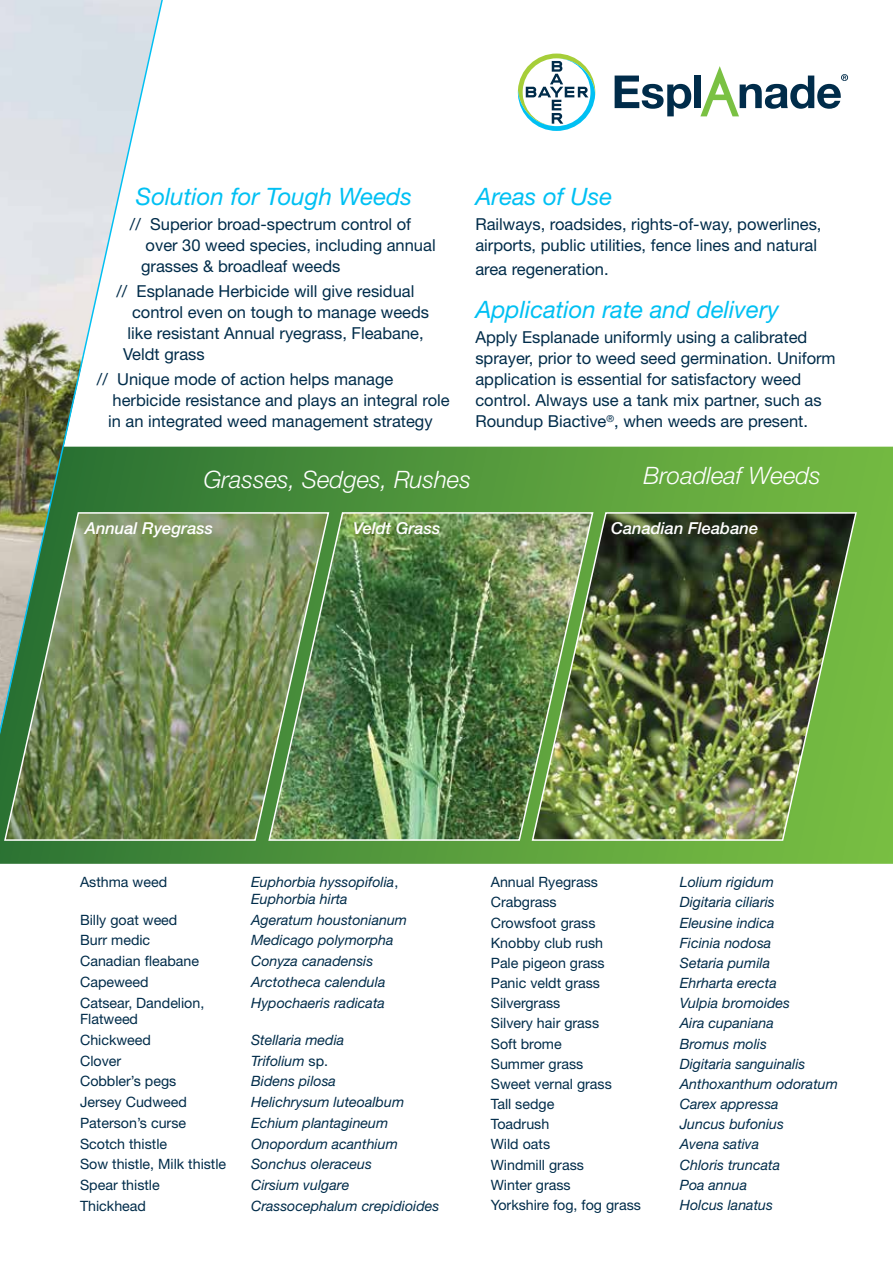
<style>
.page{position:relative;width:893px;height:1263px;background:#fff}
.page>*{position:absolute;margin:0;border:0;box-sizing:border-box;transform-origin:0 0}
.t1{font:italic 24px "Helvetica Neue";color:#00c0f3}
.t2{font:italic 300 24px "Helvetica Neue";color:#fff}
.t3{font:16.5px/21px "Helvetica Neue";color:#002c4a}
.t4{font:italic 500 16.5px "Helvetica Neue";color:#fff}
.t5{font:italic 14.25px/16.5px "Helvetica Neue";color:#002c4a}
.t6{font:14.25px/20.7px "Helvetica Neue";color:#002c4a}
.s1{font-style:normal}
</style>
<div class="page">
<svg style="left:518px;top:54px;width:77px;height:77px"></svg>
<svg style="left:615px;top:76px;width:76px;height:40px"></svg>
<div style="left:694px;top:76px;width:7px;height:32px;background:#002c4a"></div>
<svg style="left:700px;top:66px;width:148px;height:50px"></svg>
<svg style="left:171px;top:447px;width:722px;height:417px;background:#5da33e"></svg>
<svg style="left:0;top:0;width:171px;height:864px"></svg>
<img style="left:3px;top:511px;width:264px;height:330px">
<img style="left:594px;top:511px;width:264px;height:330px">
<img style="left:267px;top:511px;width:327px;height:330px">
<h1 class="t1" style="left:136px;top:182px;width:278px">Solution for Tough Weeds</h1>
<p class="t3" style="left:141px;top:213px;width:296px;text-indent:-11px">// Superior broad-spectrum control of over 30 weed species, including annual grasses &amp; broadleaf weeds</p>
<p class="t3" style="left:116px;top:280px;width:299px">// Esplanade Herbicide will give residual</p>
<p class="t3" style="left:132px;top:301px;width:299px">control even on tough to manage weeds</p>
<p class="t3" style="left:128px;top:322px;width:298px">like resistant Annual ryegrass, Fleabane,</p>
<p class="t3" style="left:123px;top:343px;width:83px">Veldt grass</p>
<p class="t3" style="left:108px;top:369px;width:343px;text-indent:-11px">// Unique mode of action helps manage herbicide resistance and plays an integral role in an integrated weed management strategy</p>
<h1 class="t1" style="left:475px;top:182px;width:139px">Areas of Use</h1>
<p class="t3" style="left:475px;top:213px;width:348px">Railways, roadsides, rights-of-way, powerlines, airports, public utilities, fence lines and natural</p>
<p class="t3" style="left:475px;top:258px;width:135px">area regeneration.</p>
<h1 class="t1" style="left:475px;top:295px;width:305px">Application rate and delivery</h1>
<p class="t3" style="left:475px;top:327px;width:362px">Apply Esplanade uniformly using a calibrated sprayer, prior to weed seed germination. Uniform application is essential for satisfactory weed control. Always use a tank mix partner, such as Roundup Biactive<sup>®</sup>, when weeds are present.</p>
<h1 class="t2" style="left:204px;top:465px;width:269px">Grasses, Sedges, Rushes</h1>
<h1 class="t2" style="left:643px;top:461px;width:179px">Broadleaf Weeds</h1>
<p class="t4" style="left:85px;top:518px;width:130px">Annual Ryegrass</p>
<p class="t4" style="left:353px;top:519px;width:89px">Veldt Grass</p>
<p class="t4" style="left:611px;top:518px;width:149px">Canadian Fleabane</p>
<p class="t6" style="left:80px;top:872px;width:89px">Asthma weed</p>
<p class="t5" style="left:251px;top:874px;width:149px">Euphorbia hyssopifolia<span class="s1">,<br></span>Euphorbia hirta</p>
<p class="t6" style="left:80px;top:909px;width:99px">Billy goat weed</p>
<p class="t5" style="left:251px;top:911px;width:158px">Ageratum houstonianum</p>
<p class="t6" style="left:80px;top:930px;width:72px">Burr medic</p>
<p class="t5" style="left:251px;top:932px;width:144px">Medicago polymorpha</p>
<p class="t6" style="left:80px;top:950px;width:121px">Canadian fleabane</p>
<p class="t5" style="left:251px;top:952px;width:124px">Conyza canadensis</p>
<p class="t6" style="left:80px;top:971px;width:70px">Capeweed</p>
<p class="t5" style="left:251px;top:973px;width:136px">Arctotheca calendula</p>
<p class="t6" style="left:80px;top:992px;width:126px">Catsear, Dandelion,</p>
<p class="t5" style="left:251px;top:994px;width:135px">Hypochaeris radicata</p>
<p class="t6" style="left:80px;top:1008px;width:72px">Flatweed<br>Chickweed</p>
<p class="t5" style="left:251px;top:1031px;width:95px">Stellaria media</p>
<p class="t6" style="left:80px;top:1050px;width:43px">Clover</p>
<p class="t5" style="left:251px;top:1052px;width:79px">Trifolium <span class="s1">sp.</span></p>
<p class="t6" style="left:80px;top:1071px;width:98px">Cobbler’s pegs</p>
<p class="t5" style="left:251px;top:1073px;width:86px">Bidens pilosa</p>
<p class="t6" style="left:80px;top:1091px;width:108px">Jersey Cudweed</p>
<p class="t5" style="left:251px;top:1093px;width:155px">Helichrysum luteoalbum</p>
<p class="t6" style="left:80px;top:1112px;width:108px">Paterson’s curse</p>
<p class="t5" style="left:251px;top:1114px;width:139px">Echium plantagineum</p>
<p class="t6" style="left:80px;top:1133px;width:89px">Scotch thistle</p>
<p class="t5" style="left:251px;top:1135px;width:148px">Onopordum acanthium</p>
<p class="t6" style="left:80px;top:1154px;width:148px">Sow thistle, Milk thistle</p>
<p class="t5" style="left:251px;top:1156px;width:122px">Sonchus oleraceus</p>
<p class="t6" style="left:80px;top:1174px;width:81px">Spear thistle</p>
<p class="t5" style="left:251px;top:1176px;width:100px">Cirsium vulgare</p>
<p class="t6" style="left:80px;top:1195px;width:67px">Thickhead</p>
<p class="t5" style="left:251px;top:1197px;width:190px">Crassocephalum crepidioides</p>
<p class="t6" style="left:491px;top:871px;width:109px">Annual Ryegrass</p>
<p class="t5" style="left:680px;top:874px;width:96px">Lolium rigidum</p>
<p class="t6" style="left:491px;top:892px;width:67px">Crabgrass</p>
<p class="t5" style="left:680px;top:894px;width:96px">Digitaria ciliaris</p>
<p class="t6" style="left:491px;top:912px;width:106px">Crowsfoot grass</p>
<p class="t5" style="left:680px;top:914px;width:96px">Eleusine indica</p>
<p class="t6" style="left:491px;top:932px;width:114px">Knobby club rush</p>
<p class="t5" style="left:680px;top:934px;width:93px">Ficinia nodosa</p>
<p class="t6" style="left:491px;top:952px;width:115px">Pale pigeon grass</p>
<p class="t5" style="left:680px;top:954px;width:92px">Setaria pumila</p>
<p class="t6" style="left:491px;top:972px;width:111px">Panic veldt grass</p>
<p class="t5" style="left:680px;top:974px;width:98px">Ehrharta erecta</p>
<p class="t6" style="left:491px;top:992px;width:71px">Silvergrass</p>
<p class="t5" style="left:680px;top:995px;width:112px">Vulpia bromoides</p>
<p class="t6" style="left:491px;top:1013px;width:110px">Silvery hair grass</p>
<p class="t5" style="left:680px;top:1015px;width:95px">Aira cupaniana</p>
<p class="t6" style="left:491px;top:1033px;width:73px">Soft brome</p>
<p class="t5" style="left:680px;top:1035px;width:89px">Bromus molis</p>
<p class="t6" style="left:491px;top:1053px;width:94px">Summer grass</p>
<p class="t5" style="left:680px;top:1055px;width:127px">Digitaria sanguinalis</p>
<p class="t6" style="left:491px;top:1073px;width:123px">Sweet vernal grass</p>
<p class="t5" style="left:680px;top:1075px;width:160px">Anthoxanthum odoratum</p>
<p class="t6" style="left:491px;top:1093px;width:65px">Tall sedge</p>
<p class="t5" style="left:680px;top:1095px;width:100px">Carex appressa</p>
<p class="t6" style="left:491px;top:1113px;width:60px">Toadrush</p>
<p class="t5" style="left:680px;top:1115px;width:106px">Juncus bufonius</p>
<p class="t6" style="left:491px;top:1134px;width:61px">Wild oats</p>
<p class="t5" style="left:680px;top:1136px;width:81px">Avena sativa</p>
<p class="t6" style="left:491px;top:1154px;width:95px">Windmill grass</p>
<p class="t5" style="left:680px;top:1156px;width:102px">Chloris truncata</p>
<p class="t6" style="left:491px;top:1174px;width:81px">Winter grass</p>
<p class="t5" style="left:680px;top:1176px;width:69px">Poa annua</p>
<p class="t6" style="left:491px;top:1194px;width:152px">Yorkshire fog, fog grass</p>
<p class="t5" style="left:680px;top:1196px;width:95px">Holcus lanatus</p>
</div>
